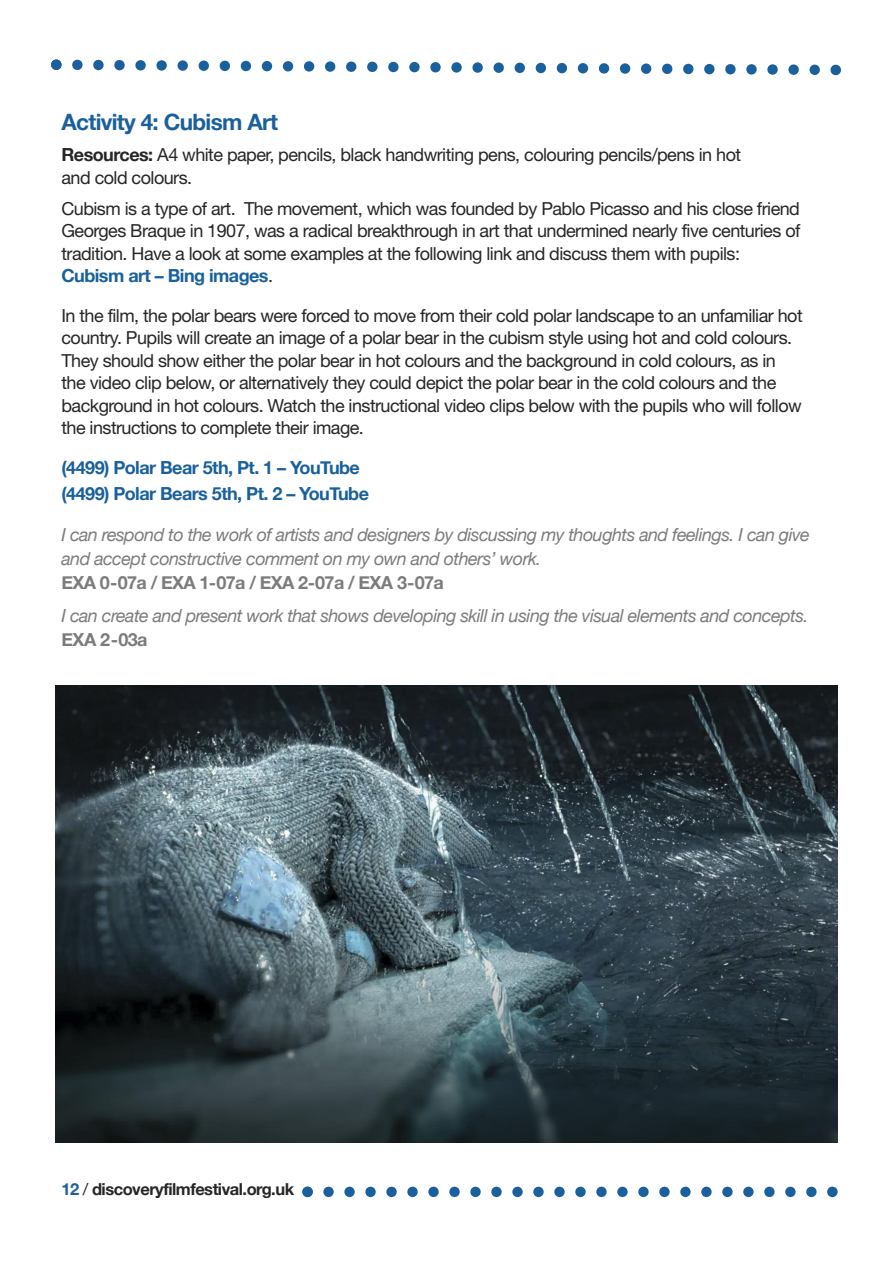
<style>
.page{position:relative;width:893px;height:1263px;background:#fff}
.page>*{position:absolute;margin:0;border:0;box-sizing:border-box;transform-origin:0 0}
.t1{font:700 22.5px "Helvetica Neue";letter-spacing:-.03em;color:#19609c}
.t2{font:18px/22.5px "Helvetica Neue";letter-spacing:-.03em;color:#272526}
.t3{font:italic 18px/24px "Helvetica Neue";letter-spacing:-.03em;color:#7d7c7d}
.t4{font:700 18px/26.7px "Helvetica Neue";letter-spacing:-.03em;color:#19609c}
.t5{font:700 18px "Helvetica Neue";letter-spacing:-.035em;color:#7d7c7d}
.t6{font:700 16.5px "Helvetica Neue";letter-spacing:-.03em;color:#272526}
.s1{font-weight:700}
.s2{font-weight:700;color:#19609c}
.s3{color:#19609c}
.s4{font-weight:400}
</style>
<div class="page">
<svg style="left:302px;top:1186px;width:536px;height:11px"></svg>
<svg style="left:51px;top:59px;width:790px;height:17px"></svg>
<img style="left:56px;top:685px;width:781px;height:457px">
<p class="t1" style="left:61px;top:108px;width:218px">Activity 4: Cubism Art</p>
<p class="t2" style="left:61px;top:145px;width:681px"><span class="s1">Resources:</span> A4 white paper, pencils, black handwriting pens, colouring pencils/pens in hot and cold colours.</p>
<p class="t2" style="left:61px;top:199px;width:740px">Cubism is a type of art. The movement, which was founded by Pablo Picasso and his close friend Georges Braque in 1907, was a radical breakthrough in art that undermined nearly five centuries of tradition. Have a look at some examples at the following link and discuss them with pupils:<br><span class="s2">Cubism art – Bing images</span>.</p>
<p class="t2" style="left:61px;top:306px;width:743px">In the film, the polar bears were forced to move from their cold polar landscape to an unfamiliar hot country. Pupils will create an image of a polar bear in the cubism style using hot and cold colours.<br>They should show either the polar bear in hot colours and the background in cold colours, as in the video clip below, or alternatively they could depict the polar bear in the cold colours and the background in hot colours. Watch the instructional video clips below with the pupils who will follow the instructions to complete their image.</p>
<p class="t4" style="left:61px;top:453px;width:309px">(4499) Polar Bear 5th, Pt. 1 – YouTube (4499) Polar Bears 5th, Pt. 2 – YouTube</p>
<p class="t3" style="left:61px;top:523px;width:750px">I can respond to the work of artists and designers by discussing my thoughts and feelings. I can give and accept constructive comment on my own and others’ work.</p>
<p class="t5" style="left:61px;top:572px;width:384px">EXA 0-07a / EXA 1-07a / EXA 2-07a / EXA 3-07a</p>
<p class="t3" style="left:61px;top:603px;width:748px">I can create and present work that shows developing skill in using the visual elements and concepts.</p>
<p class="t5" style="left:61px;top:628px;width:88px">EXA 2-03a</p>
<p class="t6" style="left:61px;top:1179px;width:234px"><span class="s3">12</span> <span class="s4">/</span> discoveryfilmfestival.org.uk</p>
</div>
